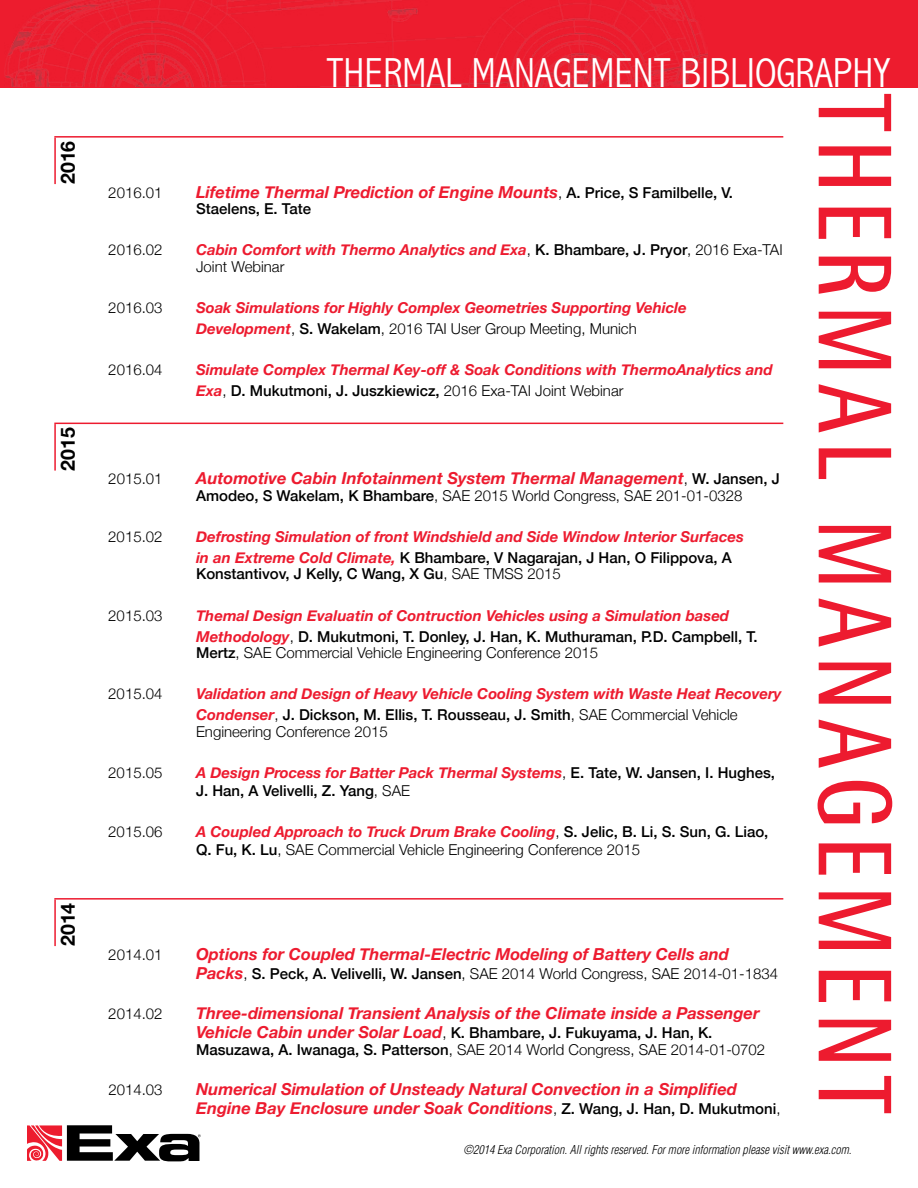
<style>
.page{position:relative;width:918px;height:1188px;background:#fff}
.page>*{position:absolute;margin:0;border:0;box-sizing:border-box;transform-origin:0 0}
.t1{font:700 105px "Rotis Semi Sans";letter-spacing:.1em;color:#ed1b2f;scale:.8 1}
.t2{font:300 condensed 42px "Abadi";color:#fff}
.t3{font:700 19.5px "Helvetica Neue";color:#000}
.t4{font:italic 700 16.5px/19.5px "Helvetica Neue";color:#ed1b2f}
.t5{font:italic 700 15px/21px "Helvetica Neue";color:#ed1b2f}
.t6{font:300 15px/18px "Helvetica Neue";color:#000}
.t7{font:500 15px/18px "Helvetica Neue";color:#000}
.t8{font:italic 300 condensed 12px "Helvetica";color:#000}
.s1{font-weight:300;font-style:normal;font-size:15px;color:#000}
.s2{font-weight:500;font-style:normal;font-size:15px;color:#000}
.s3{font-weight:300;font-style:normal;color:#000}
.s4{font-weight:500;font-style:normal;color:#000}
.s5{font-weight:500}
.s6{font-weight:300}
.s7{font-weight:700;font-style:italic;color:#ed1b2f}
.s8{font-weight:700;font-style:italic;font-size:16.5px;color:#ed1b2f}
</style>
<div class="page">
<div style="left:0;top:0;width:918px;height:88px;background:#ed1c2e"></div>
<img style="left:5px;top:0;width:702px;height:86px">
<svg style="left:27px;top:1125px;width:174px;height:36px"></svg>
<hr style="left:54px;top:136px;width:729px;height:2px;background:#ed1b2f">
<hr style="left:54px;top:138px;width:2px;height:46px;background:#ed1b2f">
<hr style="left:54px;top:423px;width:729px;height:1px;background:#ed1b2f">
<hr style="left:54px;top:424px;width:2px;height:47px;background:#ed1b2f">
<hr style="left:54px;top:898px;width:729px;height:2px;background:#ed1b2f">
<hr style="left:54px;top:900px;width:2px;height:46px;background:#ed1b2f">
<h3 class="t3" style="left:53px;top:184px;width:45px;rotate:-90deg">2016</h3>
<h3 class="t3" style="left:53px;top:471px;width:45px;rotate:-90deg">2015</h3>
<h3 class="t3" style="left:53px;top:946px;width:45px;rotate:-90deg">2014</h3>
<h2 class="t2" style="left:327px;top:48px;width:566px">THERMAL MANAGEMENT BIBLIOGRAPHY</h2>
<h1 class="t1" style="left:919px;top:94px;width:1276px;rotate:90deg">THERMAL MANAGEMENT</h1>
<p class="t8" style="left:464px;top:1142px;width:389px">©2014 Exa Corporation. All rights reserved. For more information please visit www.exa.com.</p>
<p class="t6" style="left:108px;top:182px;width:56px">2016.01</p>
<p class="t4" style="left:196px;top:182px;width:538px">Lifetime Thermal Prediction of Engine Mounts<span class="s1">,</span> <span class="s2">A. Price, S Familbelle, V.</span></p>
<p class="t7" style="left:196px;top:199px;width:116px">Staelens, E. Tate</p>
<p class="t6" style="left:108px;top:240px;width:56px">2016.02</p>
<p class="t5" style="left:196px;top:242px;width:588px;line-height:16.5px">Cabin Comfort with Thermo Analytics and Exa<span class="s3">,</span> <span class="s4">K. Bhambare, J. Pryor</span><span class="s3">, 2016 Exa-TAI<br>Joint Webinar</span></p>
<p class="t6" style="left:108px;top:298px;width:56px">2016.03</p>
<p class="t5" style="left:196px;top:298px;width:492px">Soak Simulations for Highly Complex Geometries Supporting Vehicle<br>Development<span class="s3">,</span> <span class="s4">S. Wakelam</span><span class="s3">, 2016 TAI User Group Meeting, Munich</span></p>
<p class="t6" style="left:108px;top:360px;width:56px">2016.04</p>
<p class="t5" style="left:196px;top:360px;width:578px">Simulate Complex Thermal Key-off &amp; Soak Conditions with ThermoAnalytics and<br>Exa<span class="s3">,</span> <span class="s4">D. Mukutmoni, J. Juszkiewicz,</span> <span class="s3">2016 Exa-TAI Joint Webinar</span></p>
<p class="t6" style="left:108px;top:469px;width:56px">2015.01</p>
<p class="t4" style="left:196px;top:469px;width:585px">Automotive Cabin Infotainment System Thermal Management<span class="s1">,</span> <span class="s2">W. Jansen, J</span></p>
<p class="t6" style="left:196px;top:485px;width:548px"><span class="s5">Amodeo, S Wakelam, K Bhambare</span>, SAE 2015 World Congress, SAE 201-01-0328</p>
<p class="t6" style="left:108px;top:527px;width:56px">2015.02</p>
<p class="t5" style="left:196px;top:526px;width:549px">Defrosting Simulation of front Windshield and Side Window Interior Surfaces in an Extreme Cold Climate, <span class="s4">K Bhambare, V Nagarajan, J Han, O Filippova, A</span></p>
<p class="t7" style="left:196px;top:564px;width:366px">Konstantivov, J Kelly, C Wang, X Gu<span class="s6">, SAE TMSS 2015</span></p>
<p class="t6" style="left:108px;top:605px;width:56px">2015.03</p>
<p class="t5" style="left:196px;top:605px;width:563px">Themal Design Evaluatin of Contruction Vehicles using a Simulation based<br>Methodology<span class="s3">,</span> <span class="s4">D. Mukutmoni, T. Donley, J. Han, K. Muthuraman, P.D. Campbell, T.</span></p>
<p class="t6" style="left:196px;top:643px;width:404px"><span class="s5">Mertz</span>, SAE Commercial Vehicle Engineering Conference 2015</p>
<p class="t6" style="left:108px;top:684px;width:56px">2015.04</p>
<p class="t5" style="left:196px;top:684px;width:587px">Validation and Design of Heavy Vehicle Cooling System with Waste Heat Recovery<br>Condenser<span class="s3">,</span> <span class="s4">J. Dickson, M. Ellis, T. Rousseau, J. Smith</span><span class="s3">, SAE Commercial Vehicle</span></p>
<p class="t6" style="left:196px;top:722px;width:193px">Engineering Conference 2015</p>
<p class="t6" style="left:108px;top:763px;width:56px">2015.05</p>
<p class="t7" style="left:196px;top:763px;width:580px"><span class="s7">A Design Process for Batter Pack Thermal Systems</span><span class="s6">,</span> E. Tate, W. Jansen, I. Hughes,<br>J. Han, A Velivelli, Z. Yang<span class="s6">, SAE</span></p>
<p class="t6" style="left:108px;top:822px;width:56px">2015.06</p>
<p class="t6" style="left:196px;top:822px;width:574px"><span class="s7">A Coupled Approach to Truck Drum Brake Cooling</span>, <span class="s5">S. Jelic, B. Li, S. Sun, G. Liao,<br>Q. Fu, K. Lu</span>, SAE Commercial Vehicle Engineering Conference 2015</p>
<p class="t6" style="left:108px;top:944px;width:56px">2014.01</p>
<p class="t4" style="left:196px;top:944px;width:534px">Options for Coupled Thermal-Electric Modeling of Battery Cells and</p>
<p class="t6" style="left:196px;top:964px;width:584px"><span class="s8">Packs</span>, <span class="s5">S. Peck, A. Velivelli, W. Jansen</span>, SAE 2014 World Congress, SAE 2014-01-1834</p>
<p class="t6" style="left:108px;top:1004px;width:56px">2014.02</p>
<p class="t4" style="left:196px;top:1004px;width:565px">Three-dimensional Transient Analysis of the Climate inside a Passenger</p>
<p class="t7" style="left:196px;top:1024px;width:571px;line-height:16.5px"><span class="s8">Vehicle Cabin under Solar Load</span><span class="s6">,</span> K. Bhambare, J. Fukuyama, J. Han, K.<br>Masuzawa, A. Iwanaga, S. Patterson<span class="s6">, SAE 2014 World Congress, SAE 2014-01-0702</span></p>
<p class="t6" style="left:108px;top:1079px;width:56px">2014.03</p>
<p class="t4" style="left:196px;top:1079px;width:586px">Numerical Simulation of Unsteady Natural Convection in a Simplified<br>Engine Bay Enclosure under Soak Conditions<span class="s1">,</span> <span class="s2">Z. Wang, J. Han, D. Mukutmoni</span><span class="s1">,</span></p>
</div>
